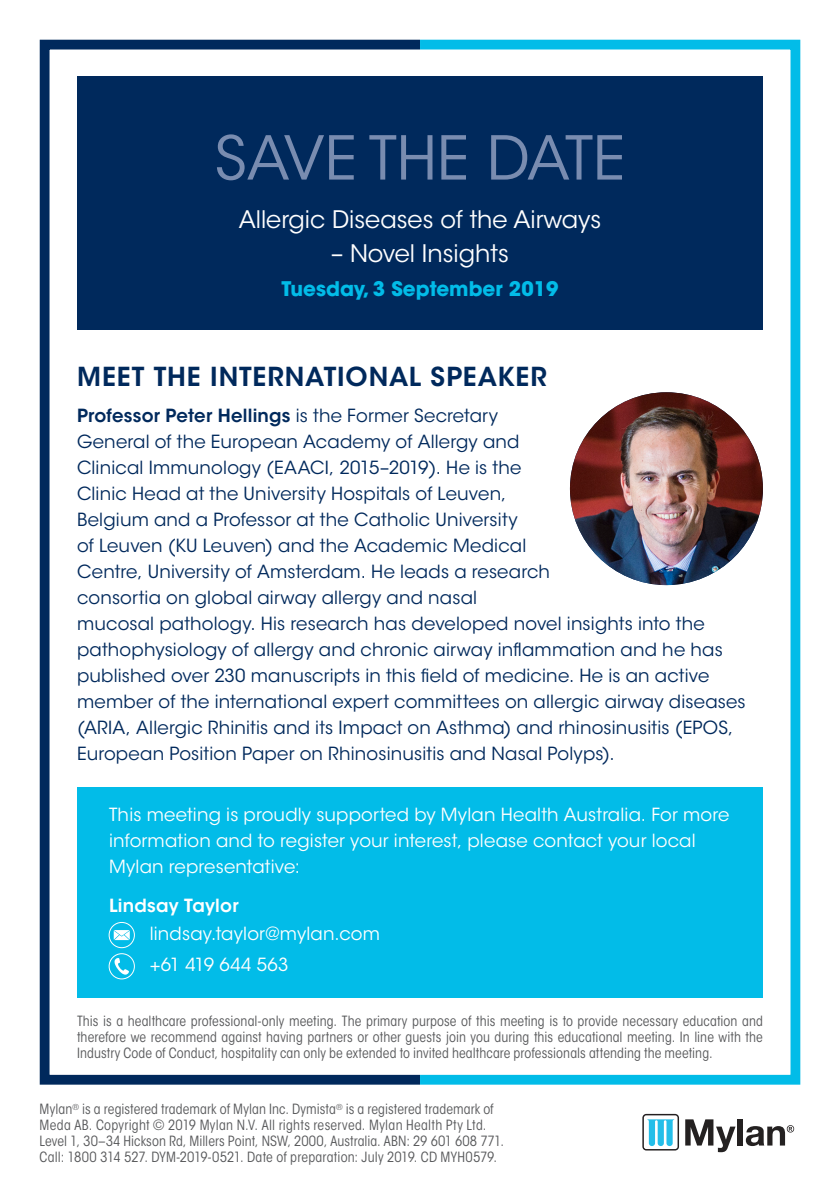
<style>
.page{position:relative;width:840px;height:1191px;background:#fff}
.page>*{position:absolute;margin:0;border:0;box-sizing:border-box;transform-origin:0 0}
.t1{font:60px "ITC Avant Garde Std";color:#798cb0}
.t2{font:600 26px "ITC Avant Garde Std";letter-spacing:.035em;color:#00295c}
.t3{font:24px "ITC Avant Garde Std";color:#fff}
.t4{font:700 20px "ITC Avant Garde Std";color:#02bce8}
.t5{font:18px/26px "ITC Avant Garde Std";letter-spacing:.01em;color:#00295c}
.t6{font:18px/26px "ITC Avant Garde Std";letter-spacing:.01em;color:#fff}
.t7{font:600 18px "ITC Avant Garde Std";letter-spacing:.015em;color:#fff}
.t8{font:condensed 14px/16px "ITC Avant Garde Std";letter-spacing:.005em;color:#57585a;text-align:justify}
.s1{font-weight:600}
</style>
<div class="page">
<div style="left:77px;top:788px;width:685px;height:210px;background:#02bce8"></div>
<div style="left:40px;top:40px;width:384px;height:1044px;border:10px solid #00295c"></div>
<div style="left:415px;top:40px;width:384px;height:1044px;border:10px solid #02bce8"></div>
<div style="left:77px;top:77px;width:685px;height:253px;background:#00295c"></div>
<svg style="left:685px;top:1119px;width:50px;height:33px"></svg>
<div style="left:737px;top:1119px;width:5px;height:26px;background:#242121"></div>
<svg style="left:642px;top:1113px;width:36px;height:37px"></svg>
<svg style="left:745px;top:1125px;width:48px;height:21px"></svg>
<div style="left:109px;top:953px;width:25px;height:26px;border:1px solid #fff;border-radius:50%"></div>
<svg style="left:114px;top:958px;width:15px;height:16px"></svg>
<div style="left:109px;top:922px;width:25px;height:26px;border:1px solid #fff;border-radius:50%"></div>
<svg style="left:114px;top:930px;width:16px;height:10px"></svg>
<img style="left:569px;top:392px;width:193px;height:193px;border-radius:96px">
<p class="t1" style="left:214px;top:121px;width:412px">SAVE THE DATE</p>
<p class="t3" style="left:238px;top:205px;width:364px">Allergic Diseases of the Airways</p>
<p class="t3" style="left:331px;top:239px;width:179px">– Novel Insights</p>
<p class="t4" style="left:281px;top:276px;width:278px">Tuesday, 3 September 2019</p>
<p class="t2" style="left:77px;top:359px;width:471px">MEET THE INTERNATIONAL SPEAKER</p>
<p class="t5" style="left:77px;top:402px;width:669px"><span class="s1">Professor Peter Hellings</span> is the Former Secretary<br>General of the European Academy of Allergy and<br>Clinical Immunology (EAACI, 2015–2019). He is the<br>Clinic Head at the University Hospitals of Leuven,<br>Belgium and a Professor at the Catholic University<br>of Leuven (KU Leuven) and the Academic Medical<br>Centre, University of Amsterdam. He leads a research<br>consortia on global airway allergy and nasal<br>mucosal pathology. His research has developed novel insights into the pathophysiology of allergy and chronic airway inflammation and he has published over 230 manuscripts in this field of medicine. He is an active member of the international expert committees on allergic airway diseases (ARIA, Allergic Rhinitis and its Impact on Asthma) and rhinosinusitis (EPOS, European Position Paper on Rhinosinusitis and Nasal Polyps).</p>
<p class="t6" style="left:109px;top:801px;width:621px">This meeting is proudly supported by Mylan Health Australia. For more information and to register your interest, please contact your local<br>Mylan representative:</p>
<p class="t7" style="left:109px;top:894px;width:131px">Lindsay Taylor</p>
<p class="t6" style="left:150px;top:921px;width:232px">lindsay.taylor@mylan.com</p>
<p class="t6" style="left:150px;top:952px;width:140px">+61 419 644 563</p>
<p class="t8" style="left:77px;top:1012px;width:687px">This is a healthcare professional-only meeting. The primary purpose of this meeting is to provide necessary education and therefore we recommend against having partners or other guests join you during this educational meeting. In line with the Industry Code of Conduct, hospitality can only be extended to invited healthcare professionals attending the meeting.</p>
<p class="t8" style="left:40px;top:1101px;width:465px;text-align:left">Mylan<sup>®</sup> is a registered trademark of Mylan Inc. Dymista<sup>®</sup> is a registered trademark of Meda AB. Copyright © 2019 Mylan N.V. All rights reserved. Mylan Health Pty Ltd.<br>Level 1, 30–34 Hickson Rd, Millers Point, NSW, 2000, Australia. ABN: 29 601 608 771.<br>Call: 1800 314 527. DYM-2019-0521. Date of preparation: July 2019. CD MYH0579.</p>
</div>
